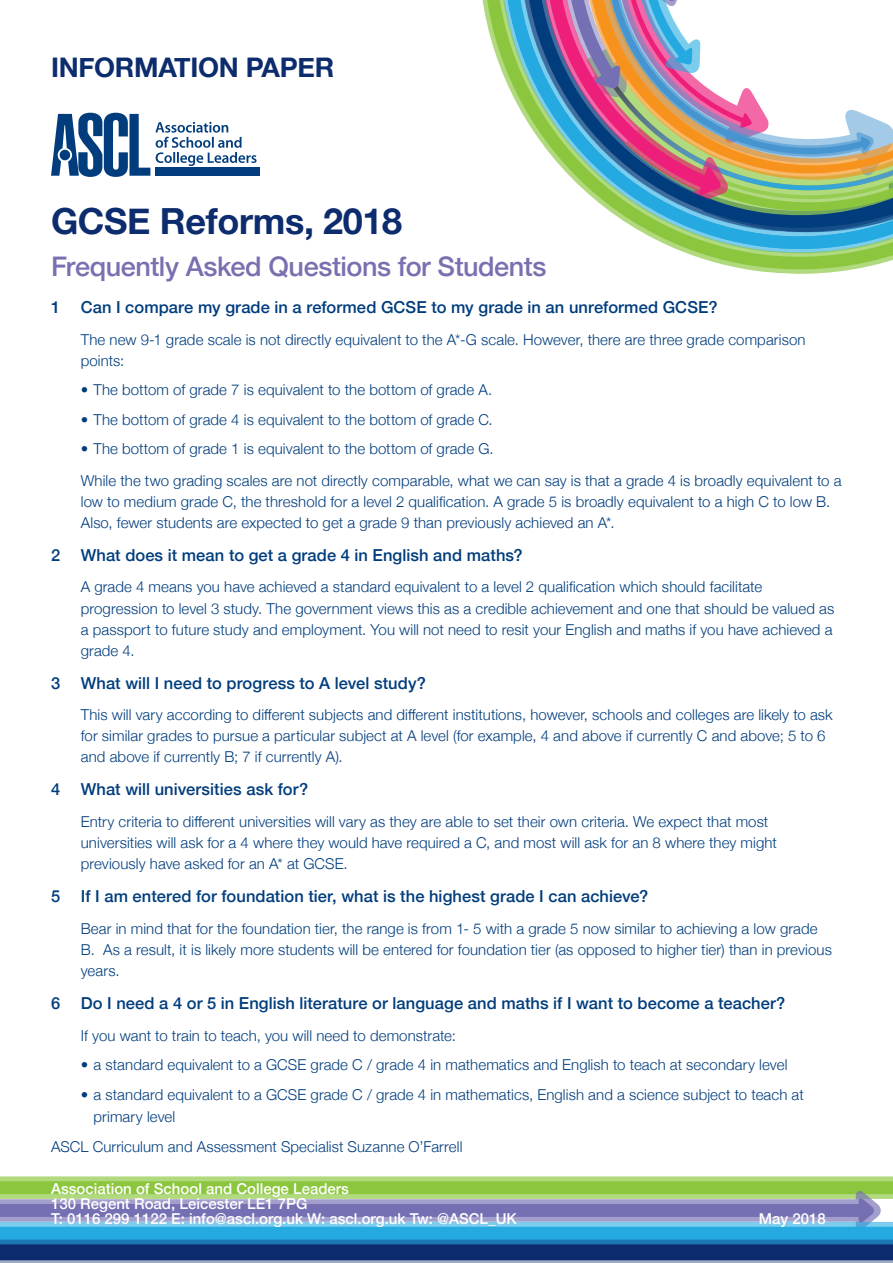
<style>
.page{position:relative;width:893px;height:1263px;background:#fff}
.page>*{position:absolute;margin:0;border:0;box-sizing:border-box;transform-origin:0 0}
.guidance_title{font:700 36px "Helvetica Neue";letter-spacing:-.01em;color:#0d2c6e}
.main_header{font:500 27px "Helvetica Neue";letter-spacing:-.015em;color:#7c6fb0}
.guidance_topper{font:700 27px "Helvetica Neue";letter-spacing:-.01em;color:#0d2c6e}
.t1{font:500 16.5px "Helvetica Neue";letter-spacing:.005em;color:#013d7d}
.main_text_NO_INDENT{font:300 15px/21px "Helvetica Neue";letter-spacing:.005em;color:#013d7d}
.t2{font:500 15px "Helvetica Neue";color:#fff}
</style>
<div class="page">
<svg style="left:482px;top:0;width:403px;height:274px"></svg>
<svg style="left:485px;top:0;width:408px;height:262px"></svg>
<svg style="left:508px;top:0;width:385px;height:232px"></svg>
<svg style="left:528px;top:0;width:365px;height:204px"></svg>
<svg style="left:0;top:1176px;width:893px;height:87px;background:#63929d"></svg>
<div style="left:155px;top:168px;width:104px;height:8px;background:#013d7d"></div>
<svg style="left:51px;top:113px;width:206px;height:64px"></svg>
<p class="guidance_topper" style="left:51px;top:47px;width:285px">INFORMATION PAPER</p>
<p class="guidance_title" style="left:51px;top:193px;width:353px">GCSE Reforms, 2018</p>
<p class="main_header" style="left:51px;top:244px;width:497px">Frequently Asked Questions for Students</p>
<p class="t1" style="left:51px;top:294px;width:668px">1 Can I compare my grade in a reformed GCSE to my grade in an unreformed GCSE?</p>
<p class="main_text_NO_INDENT" style="left:81px;top:328px;width:726px">The new 9-1 grade scale is not directly equivalent to the A*-G scale. However, there are three grade comparison points:</p>
<p class="main_text_NO_INDENT" style="left:81px;top:378px;width:413px">• The bottom of grade 7 is equivalent to the bottom of grade A.</p>
<p class="main_text_NO_INDENT" style="left:81px;top:408px;width:413px">• The bottom of grade 4 is equivalent to the bottom of grade C.</p>
<p class="main_text_NO_INDENT" style="left:81px;top:437px;width:414px">• The bottom of grade 1 is equivalent to the bottom of grade G.</p>
<p class="main_text_NO_INDENT" style="left:81px;top:469px;width:762px">While the two grading scales are not directly comparable, what we can say is that a grade 4 is broadly equivalent to a low to medium grade C, the threshold for a level 2 qualification. A grade 5 is broadly equivalent to a high C to low B.<br>Also, fewer students are expected to get a grade 9 than previously achieved an A*.</p>
<p class="t1" style="left:51px;top:542px;width:473px">2 What does it mean to get a grade 4 in English and maths?</p>
<p class="main_text_NO_INDENT" style="left:81px;top:575px;width:755px">A grade 4 means you have achieved a standard equivalent to a level 2 qualification which should facilitate progression to level 3 study. The government views this as a credible achievement and one that should be valued as a passport to future study and employment. You will not need to resit your English and maths if you have achieved a grade 4.</p>
<p class="t1" style="left:51px;top:669px;width:376px">3 What will I need to progress to A level study?</p>
<p class="main_text_NO_INDENT" style="left:81px;top:703px;width:753px">This will vary according to different subjects and different institutions, however, schools and colleges are likely to ask for similar grades to pursue a particular subject at A level (for example, 4 and above if currently C and above; 5 to 6 and above if currently B; 7 if currently A).</p>
<p class="t1" style="left:51px;top:776px;width:259px">4 What will universities ask for?</p>
<p class="main_text_NO_INDENT" style="left:81px;top:810px;width:698px">Entry criteria to different universities will vary as they are able to set their own criteria. We expect that most universities will ask for a 4 where they would have required a C, and most will ask for an 8 where they might previously have asked for an A* at GCSE.</p>
<p class="t1" style="left:51px;top:883px;width:599px">5 If I am entered for foundation tier, what is the highest grade I can achieve?</p>
<p class="main_text_NO_INDENT" style="left:81px;top:917px;width:753px">Bear in mind that for the foundation tier, the range is from 1- 5 with a grade 5 now similar to achieving a low grade<br>B. As a result, it is likely more students will be entered for foundation tier (as opposed to higher tier) than in previous years.</p>
<p class="t1" style="left:51px;top:990px;width:736px">6 Do I need a 4 or 5 in English literature or language and maths if I want to become a teacher?</p>
<p class="main_text_NO_INDENT" style="left:81px;top:1024px;width:377px">If you want to train to teach, you will need to demonstrate:</p>
<p class="main_text_NO_INDENT" style="left:81px;top:1053px;width:708px">• a standard equivalent to a GCSE grade C / grade 4 in mathematics and English to teach at secondary level</p>
<p class="main_text_NO_INDENT" style="left:94px;top:1082px;width:712px;line-height:22.5px;text-indent:-13px">• a standard equivalent to a GCSE grade C / grade 4 in mathematics, English and a science subject to teach at primary level</p>
<p class="main_text_NO_INDENT" style="left:51px;top:1135px;width:413px">ASCL Curriculum and Assessment Specialist Suzanne O’Farrell</p>
<p class="t2" style="left:51px;top:1177px;width:299px">Association of School and College Leaders</p>
<p class="t2" style="left:51px;top:1192px;width:258px">130 Regent Road, Leicester LE1 7PG</p>
<p class="t2" style="left:51px;top:1207px;width:467px">T: 0116 299 1122 E: info@ascl.org.uk W: ascl.org.uk Tw: @ASCL_UK</p>
<p class="t2" style="left:759px;top:1207px;width:68px">May 2018</p>
</div>
